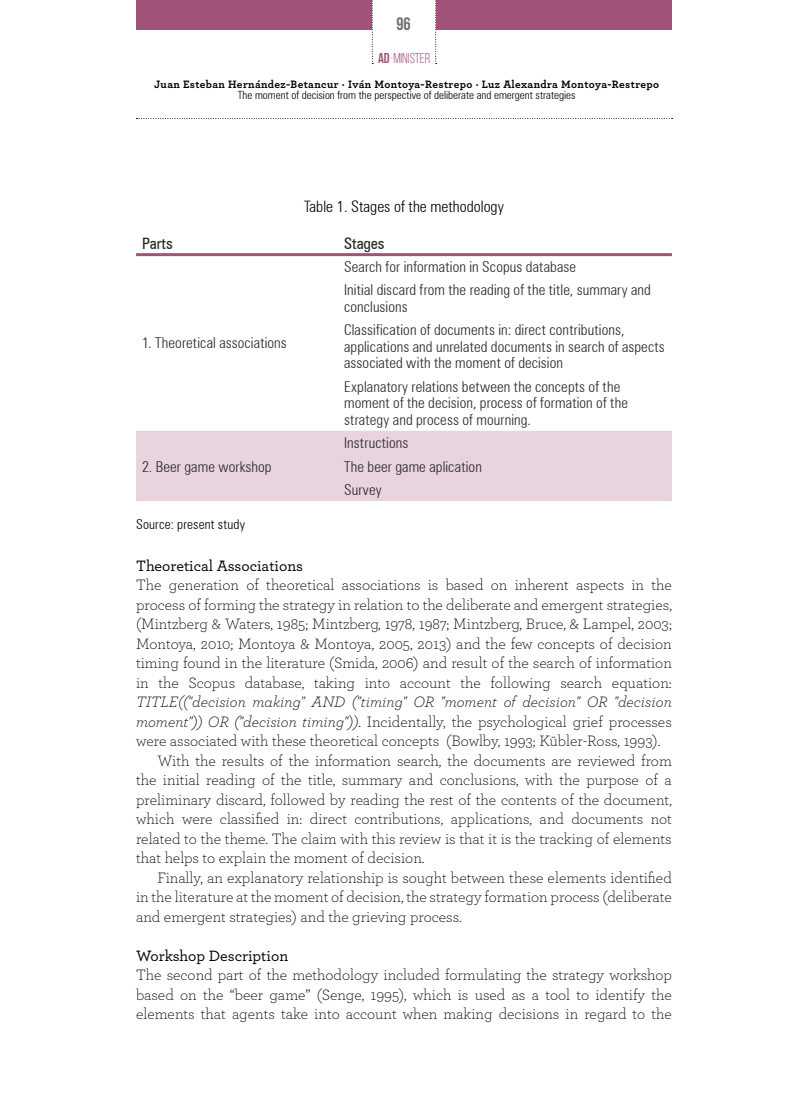
<style>
.page{position:relative;width:808px;height:1106px;background:#fff}
.page>*{position:absolute;margin:0;border:0;box-sizing:border-box;transform-origin:0 0}
.t1{font:700 18px "Bebas Neue";color:#706f6f}
.t2{font:300 15.75px/19.5px "Archer Pro";color:#000;text-align:justify}
.t3{font:italic 300 15.75px "Archer Pro";color:#000}
.t4{font:500 15.75px "Archer Pro";color:#000}
.t5{font:300 condensed 15.75px "Zurich BT";color:#000}
.t6{font:condensed 15.75px "Zurich BT";letter-spacing:-.01em;color:#282827}
.t7{font:300 condensed 15px/23.4px "Zurich BT";letter-spacing:.005em;color:#282827}
.t8{font:14.25px "Bebas Neue";color:#a3527a}
.t9{font:300 condensed 13.5px "Zurich BT";letter-spacing:.01em;color:#000}
.t10{font:700 11.25px "Archer Pro";letter-spacing:.035em;color:#000}
.t11{font:300 condensed 11.25px "Zurich BT";color:#000}
.s1{font-weight:700}
.s2{font-weight:300}
.s3{font-style:italic}
</style>
<div class="page">
<svg style="left:136px;top:118px;width:536px;height:1px"></svg>
<div style="left:136px;top:0;width:236px;height:30px;background:#a3527a"></div>
<svg style="left:435px;top:0;width:2px;height:64px"></svg>
<svg style="left:372px;top:0;width:1px;height:64px"></svg>
<div style="left:436px;top:0;width:236px;height:30px;background:#a3527a"></div>
<div style="left:136px;top:431px;width:536px;height:70px;background:#e8d4de"></div>
<hr style="left:136px;top:253px;width:202px;height:3px;background:#a3527a">
<hr style="left:338px;top:253px;width:334px;height:3px;background:#a3527a">
<p class="t1" style="left:396px;top:14px;width:16px">96</p>
<p class="t8" style="left:378px;top:51px;width:54px"><span class="s1">AD</span><span class="s2">-</span>MINISTER</p>
<p class="t10" style="left:154px;top:75px;width:506px">Juan Esteban Hernández-Betancur · Iván Montoya-Restrepo · Luz Alexandra Montoya-Restrepo</p>
<p class="t11" style="left:238px;top:88px;width:339px">The moment of decision from the perspective of deliberate and emergent strategies</p>
<p class="t5" style="left:304px;top:197px;width:201px">Table 1. Stages of the methodology</p>
<p class="t6" style="left:142px;top:233px;width:32px">Parts</p>
<p class="t6" style="left:344px;top:233px;width:42px">Stages</p>
<p class="t7" style="left:142px;top:331px;width:146px">1. Theoretical associations</p>
<p class="t7" style="left:142px;top:454px;width:131px">2. Beer game workshop</p>
<p class="t7" style="left:344px;top:255px;width:308px">Search for information in Scopus database<br>Initial discard from the reading of the title, summary and</p>
<p class="t7" style="left:344px;top:295px;width:282px">conclusions<br>Classification of documents in: direct contributions,</p>
<p class="t7" style="left:344px;top:338px;width:322px;line-height:16.5px">applications and unrelated documents in search of aspects associated with the moment of decision</p>
<p class="t7" style="left:344px;top:378px;width:285px;line-height:16.5px">Explanatory relations between the concepts of the moment of the decision, process of formation of the strategy and process of mourning.</p>
<p class="t7" style="left:344px;top:431px;width:139px">Instructions<br>The beer game aplication<br>Survey</p>
<p class="t9" style="left:136px;top:516px;width:111px">Source: present study</p>
<p class="t4" style="left:136px;top:554px;width:168px">Theoretical Associations</p>
<p class="t2" style="left:136px;top:574px;width:537px">The generation of theoretical associations is based on inherent aspects in the process of forming the strategy in relation to the deliberate and emergent strategies, (Mintzberg &amp; Waters, 1985; Mintzberg, 1978, 1987; Mintzberg, Bruce, &amp; Lampel, 2003; Montoya, 2010; Montoya &amp; Montoya, 2005, 2013) and the few concepts of decision timing found in the literature (Smida, 2006) and result of the search of information in the Scopus database, taking into account the following search equation:</p>
<p class="t3" style="left:136px;top:691px;width:537px">TITLE(("decision making" AND ("timing" OR "moment of decision" OR "decision</p>
<p class="t2" style="left:136px;top:711px;width:537px"><span class="s3">moment")) OR ("decision timing"))</span>. Incidentally, the psychological grief processes</p>
<p class="t2" style="left:136px;top:730px;width:526px">were associated with these theoretical concepts (Bowlby, 1993; Kübler-Ross, 1993).</p>
<p class="t2" style="left:157px;top:750px;width:516px">With the results of the information search, the documents are reviewed from</p>
<p class="t2" style="left:136px;top:769px;width:537px">the initial reading of the title, summary and conclusions, with the purpose of a</p>
<p class="t2" style="left:136px;top:789px;width:537px">preliminary discard, followed by reading the rest of the contents of the document,</p>
<p class="t2" style="left:136px;top:808px;width:537px">which were classified in: direct contributions, applications, and documents not</p>
<p class="t2" style="left:136px;top:828px;width:537px">related to the theme. The claim with this review is that it is the tracking of elements</p>
<p class="t2" style="left:136px;top:847px;width:290px">that helps to explain the moment of decision.</p>
<p class="t2" style="left:157px;top:867px;width:516px">Finally, an explanatory relationship is sought between these elements identified</p>
<p class="t2" style="left:136px;top:886px;width:537px">in the literature at the moment of decision, the strategy formation process (deliberate</p>
<p class="t2" style="left:136px;top:906px;width:327px">and emergent strategies) and the grieving process.</p>
<p class="t4" style="left:136px;top:944px;width:154px">Workshop Description</p>
<p class="t2" style="left:136px;top:964px;width:537px">The second part of the methodology included formulating the strategy workshop based on the “beer game” (Senge, 1995), which is used as a tool to identify the elements that agents take into account when making decisions in regard to the</p>
</div>
